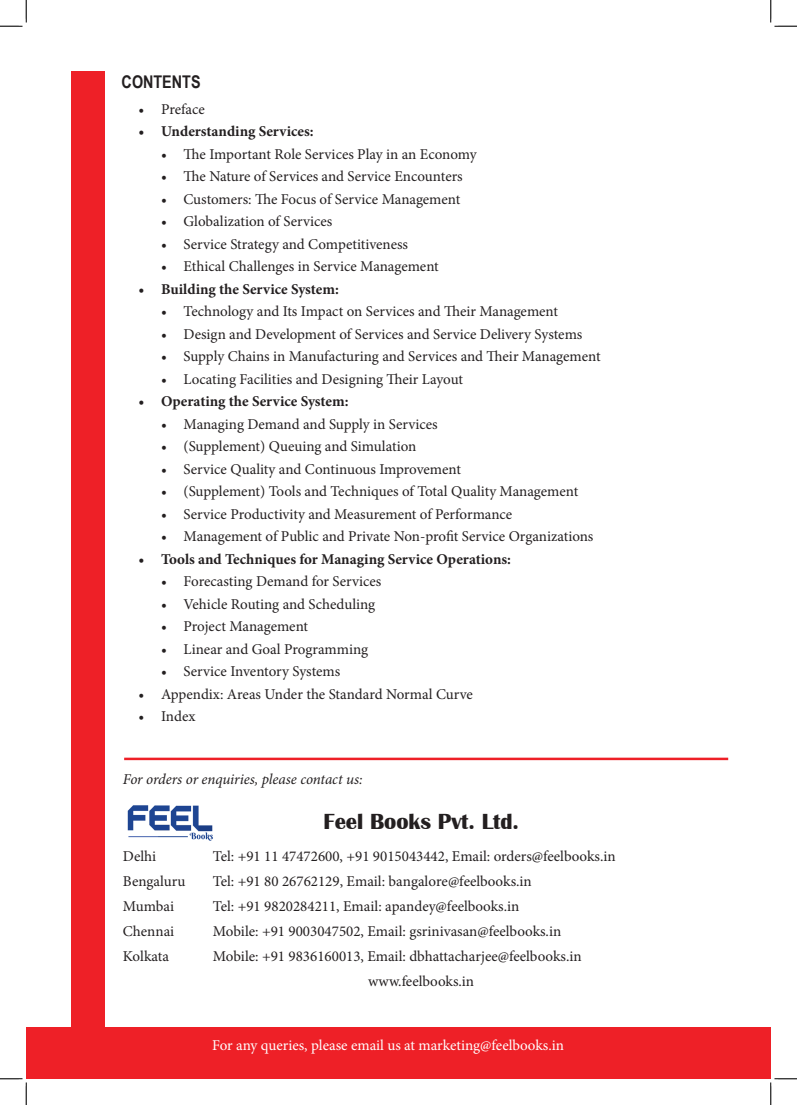
<style>
.page{position:relative;width:797px;height:1105px;background:#fff}
.page>*{position:absolute;margin:0;border:0;box-sizing:border-box;transform-origin:0 0}
.t1{font:700 22.5px "Britannic";color:#231f20}
.t2{font:700 17.5px "Arial Narrow";color:#231f20}
.t3{font:15px/25px "Minion Pro";color:#231f20}
.t4{font:700 15px "Minion Pro";color:#231f20}
.t5{font:15px "Minion Pro";letter-spacing:-.005em;color:#fff}
.t6{font:italic 15px "Minion Pro";letter-spacing:-.005em;color:#231f20}
</style>
<div class="page">
<div style="left:71px;top:71px;width:34px;height:1008px;background:#ee2027"></div>
<div style="left:26px;top:1027px;width:744px;height:52px;background:#ee2027"></div>
<hr style="left:124px;top:758px;width:604px;height:2px;background:#ee2027">
<img style="left:127px;top:805px;width:86px;height:36px">
<svg style="left:0;top:0;width:27px;height:27px"></svg>
<svg style="left:0;top:1078px;width:27px;height:27px"></svg>
<svg style="left:770px;top:0;width:27px;height:27px"></svg>
<svg style="left:770px;top:1078px;width:27px;height:27px"></svg>
<p class="t2" style="left:122px;top:68px;width:80px">CONTENTS</p>
<p class="t3" style="left:138px;top:97px;width:68px">• Preface</p>
<p class="t4" style="left:138px;top:121px;width:177px">• Understanding Services:</p>
<p class="t3" style="left:161px;top:142px;width:317px">• The Important Role Services Play in an Economy</p>
<p class="t3" style="left:161px;top:164px;width:303px">• The Nature of Services and Service Encounters</p>
<p class="t3" style="left:161px;top:187px;width:301px">• Customers: The Focus of Service Management</p>
<p class="t3" style="left:161px;top:209px;width:173px">• Globalization of Services</p>
<p class="t3" style="left:161px;top:232px;width:248px">• Service Strategy and Competitiveness</p>
<p class="t3" style="left:161px;top:254px;width:279px">• Ethical Challenges in Service Management</p>
<p class="t4" style="left:138px;top:278px;width:202px">• Building the Service System:</p>
<p class="t3" style="left:161px;top:299px;width:398px">• Technology and Its Impact on Services and Their Management</p>
<p class="t3" style="left:161px;top:322px;width:423px">• Design and Development of Services and Service Delivery Systems</p>
<p class="t3" style="left:161px;top:344px;width:441px">• Supply Chains in Manufacturing and Services and Their Management</p>
<p class="t3" style="left:161px;top:367px;width:303px">• Locating Facilities and Designing Their Layout</p>
<p class="t4" style="left:138px;top:391px;width:211px">• Operating the Service System:</p>
<p class="t3" style="left:161px;top:412px;width:278px">• Managing Demand and Supply in Services</p>
<p class="t3" style="left:161px;top:434px;width:257px">• (Supplement) Queuing and Simulation</p>
<p class="t3" style="left:161px;top:457px;width:301px">• Service Quality and Continuous Improvement</p>
<p class="t3" style="left:161px;top:479px;width:419px">• (Supplement) Tools and Techniques of Total Quality Management</p>
<p class="t3" style="left:161px;top:502px;width:353px">• Service Productivity and Measurement of Performance</p>
<p class="t3" style="left:161px;top:524px;width:434px">• Management of Public and Private Non-profit Service Organizations</p>
<p class="t4" style="left:138px;top:548px;width:374px">• Tools and Techniques for Managing Service Operations:</p>
<p class="t3" style="left:161px;top:569px;width:222px">• Forecasting Demand for Services</p>
<p class="t3" style="left:161px;top:592px;width:216px">• Vehicle Routing and Scheduling</p>
<p class="t3" style="left:161px;top:614px;width:149px">• Project Management</p>
<p class="t3" style="left:161px;top:637px;width:209px">• Linear and Goal Programming</p>
<p class="t3" style="left:161px;top:659px;width:181px">• Service Inventory Systems</p>
<p class="t3" style="left:138px;top:682px;width:336px">• Appendix: Areas Under the Standard Normal Curve</p>
<p class="t3" style="left:138px;top:704px;width:58px">• Index</p>
<p class="t6" style="left:123px;top:768px;width:241px">For orders or enquiries, please contact us:</p>
<p class="t1" style="left:323px;top:808px;width:197px">Feel Books Pvt. Ltd.</p>
<p class="t3" style="left:123px;top:844px;width:35px">Delhi</p>
<p class="t3" style="left:213px;top:844px;width:404px">Tel: +91 11 47472600, +91 9015043442, Email: orders@feelbooks.in</p>
<p class="t3" style="left:123px;top:869px;width:64px">Bengaluru</p>
<p class="t3" style="left:123px;top:894px;width:53px">Mumbai</p>
<p class="t3" style="left:123px;top:919px;width:53px">Chennai</p>
<p class="t3" style="left:123px;top:944px;width:48px">Kolkata</p>
<p class="t3" style="left:213px;top:869px;width:370px">Tel: +91 80 26762129, Email: bangalore@feelbooks.in<br>Tel: +91 9820284211, Email: apandey@feelbooks.in<br>Mobile: +91 9003047502, Email: gsrinivasan@feelbooks.in Mobile: +91 9836160013, Email: dbhattacharjee@feelbooks.in</p>
<p class="t3" style="left:368px;top:969px;width:107px">www.feelbooks.in</p>
<p class="t5" style="left:212px;top:1035px;width:353px">For any queries, please email us at marketing@feelbooks.in</p>
</div>
